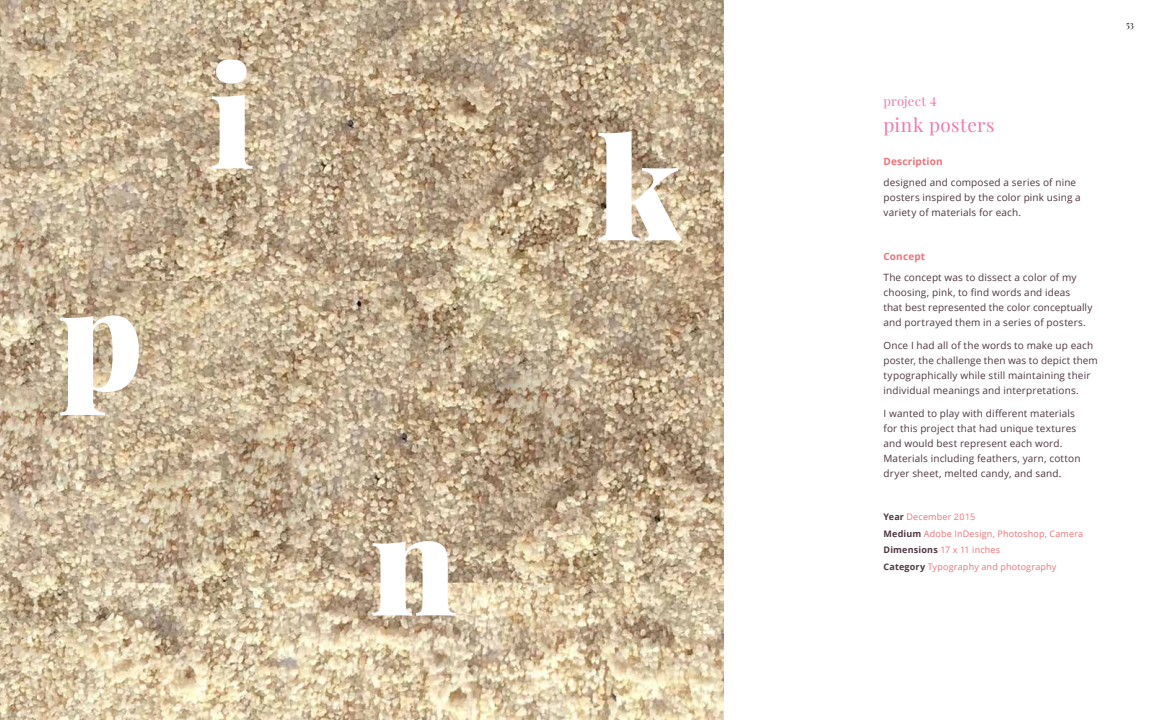
<style>
.page{position:relative;width:1152px;height:720px;background:#fff}
.page>*{position:absolute;margin:0;border:0;box-sizing:border-box;transform-origin:0 0}
.t1{font:900 140px "Playfair Display";color:#fff}
.t2{font:19px "Playfair Display";letter-spacing:.025em;color:#f179af}
.t3{font:13px "Playfair Display";letter-spacing:.015em;color:#f179af}
.t4{font:10px/15px "Open Sans";letter-spacing:.015em;color:#4e3642}
.t5{font:700 10px "Open Sans";letter-spacing:.015em;color:#f27178}
.t6{font:9px/16.5px "Open Sans";letter-spacing:.02em;color:#f27178}
.t7{font:9px "Playfair Display";color:#000}
.s1{font-weight:700;color:#4e3642}
</style>
<div class="page">
<img style="left:0;top:0;width:724px;height:720px">
<h1 class="t1" style="left:58px;top:247px;width:87px">p</h1>
<h1 class="t1" style="left:209px;top:26px;width:48px">i</h1>
<h1 class="t1" style="left:370px;top:473px;width:89px">n</h1>
<h1 class="t1" style="left:596px;top:98px;width:87px">k</h1>
<h3 class="t3" style="left:884px;top:93px;width:55px">project 4</h3>
<h2 class="t2" style="left:884px;top:113px;width:113px">pink posters</h2>
<p class="t5" style="left:884px;top:154px;width:61px">Description</p>
<p class="t4" style="left:884px;top:174px;width:199px">designed and composed a series of nine posters inspired by the color pink using a variety of materials for each.</p>
<p class="t5" style="left:884px;top:249px;width:43px">Concept</p>
<p class="t4" style="left:884px;top:269px;width:210px">The concept was to dissect a color of my choosing, pink, to find words and ideas<br>that best represented the color conceptually and portrayed them in a series of posters.</p>
<p class="t4" style="left:884px;top:337px;width:216px">Once I had all of the words to make up each poster, the challenge then was to depict them typographically while still maintaining their individual meanings and interpretations.</p>
<p class="t4" style="left:884px;top:405px;width:199px">I wanted to play with different materials for this project that had unique textures and would best represent each word.<br>Materials including feathers, yarn, cotton dryer sheet, melted candy, and sand.</p>
<p class="t6" style="left:884px;top:508px;width:201px"><span class="s1">Year</span> December 2015<br><span class="s1">Medium</span> Adobe InDesign, Photoshop, Camera<br><span class="s1">Dimensions</span> 17 x 11 inches<br><span class="s1">Category</span> Typography and photography</p>
<p class="t7" style="left:1126px;top:19px;width:9px">53</p>
</div>
